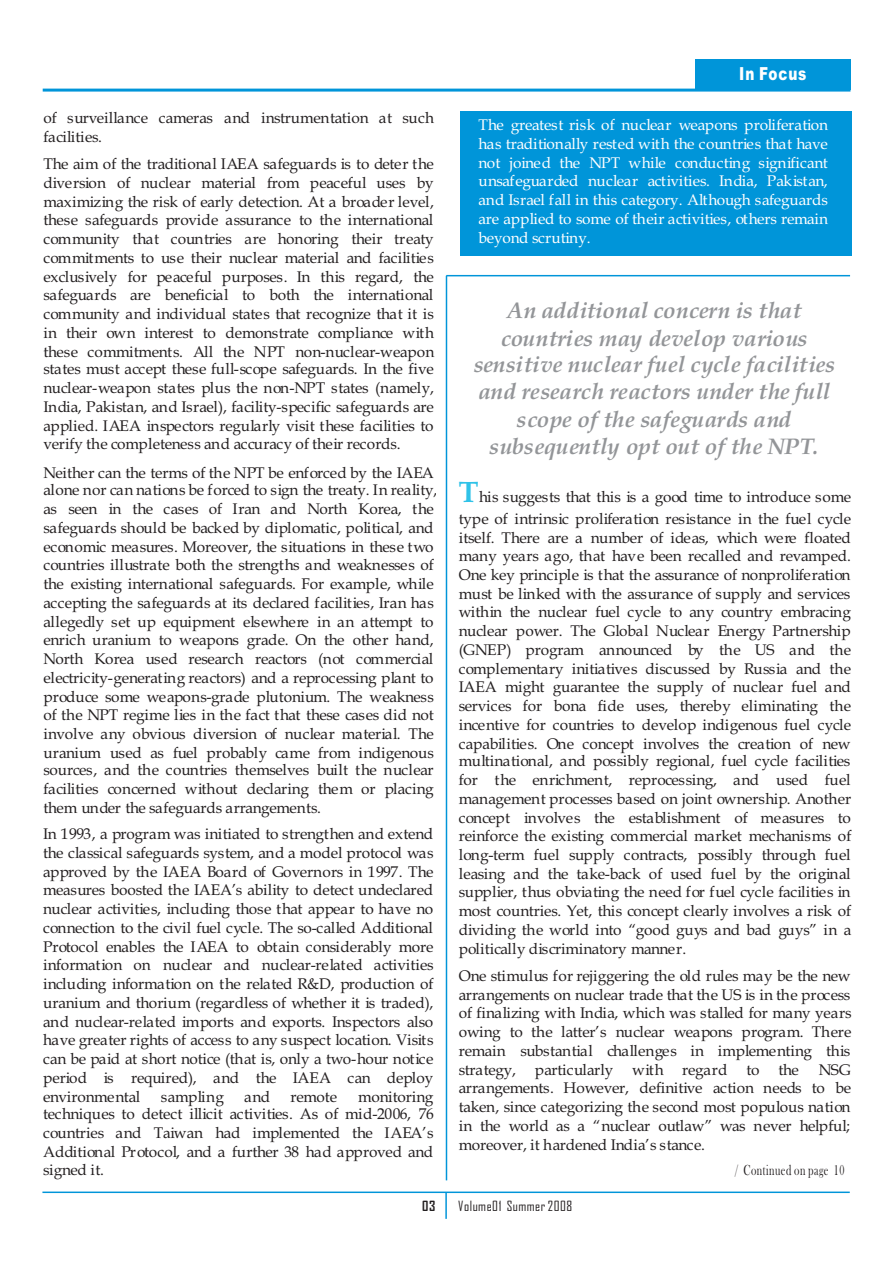
<style>
.page{position:relative;width:893px;height:1263px;background:#fff}
.page>*{position:absolute;margin:0;border:0;box-sizing:border-box;transform-origin:0 0}
.t1{font:italic 700 22.65px/27.2px "Book Antiqua";letter-spacing:-.015em;color:#939598;text-align:center}
.t2{font:900 18px "Arial";letter-spacing:.065em;color:#fff;scale:.75 1}
.t3{font:15.45px/18.6px "Book Antiqua";letter-spacing:-.015em;color:#231f20;text-align:justify}
.t4{font:15.45px/18.8px "Book Antiqua";letter-spacing:-.015em;color:#fff;text-align:justify}
.t5{font:15.45px "Book Antiqua";letter-spacing:.015em;color:#231f20}
.t6{font:15px "Bask Old Face";letter-spacing:.05em;color:#231f20;scale:.69 1}
.t7{font:13.5px "Agency FB";letter-spacing:.04em;color:#231f20}
.t8{font:700 13.5px "Agency FB";color:#231f20}
.s1{font-weight:700;font-size:29.7px;color:#2fc2e8}
</style>
<div class="page">
<div style="left:695px;top:59px;width:155px;height:31px;background:#0095d9"></div>
<hr style="left:43px;top:89px;width:807px;height:3px;background:#0095d9">
<hr style="left:42px;top:1191px;width:808px;height:2px;background:#0095d9">
<hr style="left:445px;top:1192px;width:2px;height:27px;background:#0095d9">
<hr style="left:446px;top:276px;width:1px;height:904px;background:#0095d9">
<hr style="left:446px;top:275px;width:404px;height:1px;background:#0095d9">
<div style="left:460px;top:112px;width:391px;height:144px;background:#0095d9"></div>
<p class="t3" style="left:43px;top:110px;width:392px;line-height:19px">of surveillance cameras and instrumentation at such facilities.</p>
<p class="t3" style="left:43px;top:157px;width:392px">The aim of the traditional IAEA safeguards is to deter the diversion of nuclear material from peaceful uses by maximizing the risk of early detection. At a broader level, these safeguards provide assurance to the international community that countries are honoring their treaty commitments to use their nuclear material and facilities exclusively for peaceful purposes. In this regard, the safeguards are beneficial to both the international community and individual states that recognize that it is in their own interest to demonstrate compliance with these commitments. All the NPT non-nuclear-weapon states must accept these full-scope safeguards. In the five nuclear-weapon states plus the non-NPT states (namely, India, Pakistan, and Israel), facility-specific safeguards are applied. IAEA inspectors regularly visit these facilities to verify the completeness and accuracy of their records.</p>
<p class="t3" style="left:43px;top:465px;width:395px;text-align:left">Neither can the terms of the NPT be enforced by the IAEA alone nor can nations be forced to sign the treaty. In reality, as seen in the cases of Iran and North Korea, the safeguards should be backed by diplomatic, political, and economic measures. Moreover, the situations in these two countries illustrate both the strengths and weaknesses of the existing international safeguards. For example, while accepting the safeguards at its declared facilities, Iran has allegedly set up equipment elsewhere in an attempt to enrich uranium to weapons grade. On the other hand, North Korea used research reactors (not commercial electricity-generating reactors) and a reprocessing plant to produce some weapons-grade plutonium. The weakness of the NPT regime lies in the fact that these cases did not involve any obvious diversion of nuclear material. The uranium used as fuel probably came from indigenous sources, and the countries themselves built the nuclear facilities concerned without declaring them or placing them under the safeguards arrangements.</p>
<p class="t3" style="left:43px;top:826px;width:392px">In 1993, a program was initiated to strengthen and extend the classical safeguards system, and a model protocol was approved by the IAEA Board of Governors in 1997. The measures boosted the IAEA’s ability to detect undeclared nuclear activities, including those that appear to have no connection to the civil fuel cycle. The so-called Additional Protocol enables the IAEA to obtain considerably more information on nuclear and nuclear-related activities including information on the related R&amp;D, production of uranium and thorium (regardless of whether it is traded), and nuclear-related imports and exports. Inspectors also have greater rights of access to any suspect location. Visits can be paid at short notice (that is, only a two-hour notice period is required), and the IAEA can deploy environmental</p>
<p class="t5" style="left:161px;top:1090px;width:65px">sampling</p>
<p class="t3" style="left:244px;top:1089px;width:28px">and</p>
<p class="t3" style="left:290px;top:1089px;width:48px">remote</p>
<p class="t3" style="left:43px;top:1089px;width:392px;text-indent:315px">monitoring techniques to detect illicit activities. As of mid-2006, 76 countries and Taiwan had implemented the IAEA’s Additional Protocol, and a further 38 had approved and signed it.</p>
<p class="t8" style="left:422px;top:1200px;width:15px">03</p>
<p class="t2" style="left:739px;top:68px;width:91px">In Focus</p>
<p class="t4" style="left:479px;top:117px;width:351px">The greatest risk of nuclear weapons proliferation has traditionally rested with the countries that have not joined the NPT while conducting significant unsafeguarded nuclear activities. India, Pakistan, and Israel fall in this category. Although safeguards are applied to some of their activities, others remain beyond scrutiny.</p>
<h1 class="t1" style="left:474px;top:300px;width:363px">An additional concern is that countries may develop various sensitive nuclear fuel cycle facilities and research reactors under the full scope of the safeguards and subsequently opt out of the NPT.</h1>
<p class="t3" style="left:459px;top:487px;width:394px;line-height:22.5px"><span class="s1">T</span>his suggests that this is a good time to introduce some type of intrinsic proliferation resistance in the fuel cycle</p>
<p class="t3" style="left:459px;top:531px;width:394px">itself. There are a number of ideas, which were floated many years ago, that have been recalled and revamped.<br>One key principle is that the assurance of nonproliferation must be linked with the assurance of supply and services within the nuclear fuel cycle to any country embracing nuclear power. The Global Nuclear Energy Partnership (GNEP) program announced by the US and the complementary initiatives discussed by Russia and the IAEA might guarantee the supply of nuclear fuel and services for bona fide uses, thereby eliminating the incentive for countries to develop indigenous fuel cycle capabilities. One concept involves the creation of new multinational, and possibly regional, fuel cycle facilities for the enrichment, reprocessing, and used fuel management processes based on joint ownership. Another concept involves the establishment of measures to reinforce the existing commercial market mechanisms of long-term fuel supply contracts, possibly through fuel leasing and the take-back of used fuel by the original supplier, thus obviating the need for fuel cycle facilities in most countries. Yet, this concept clearly involves a risk of dividing the world into “good guys and bad guys” in a politically discriminatory manner.</p>
<p class="t3" style="left:459px;top:968px;width:394px">One stimulus for rejiggering the old rules may be the new arrangements on nuclear trade that the US is in the process of finalizing with India, which was stalled for many years owing to the latter’s nuclear weapons program. There remain substantial challenges in implementing this strategy, particularly with regard to the</p>
<p class="t3" style="left:459px;top:1062px;width:394px;text-indent:360px">NSG arrangements. However, definitive action needs to be taken, since categorizing the second most populous nation in the world as a “nuclear outlaw” was never helpful; moreover, it hardened India’s stance.</p>
<p class="t7" style="left:458px;top:1200px;width:116px">Volume01 Summer 2008</p>
<p class="t6" style="left:735px;top:1165px;width:160px">/ Continued on page 10</p>
</div>
